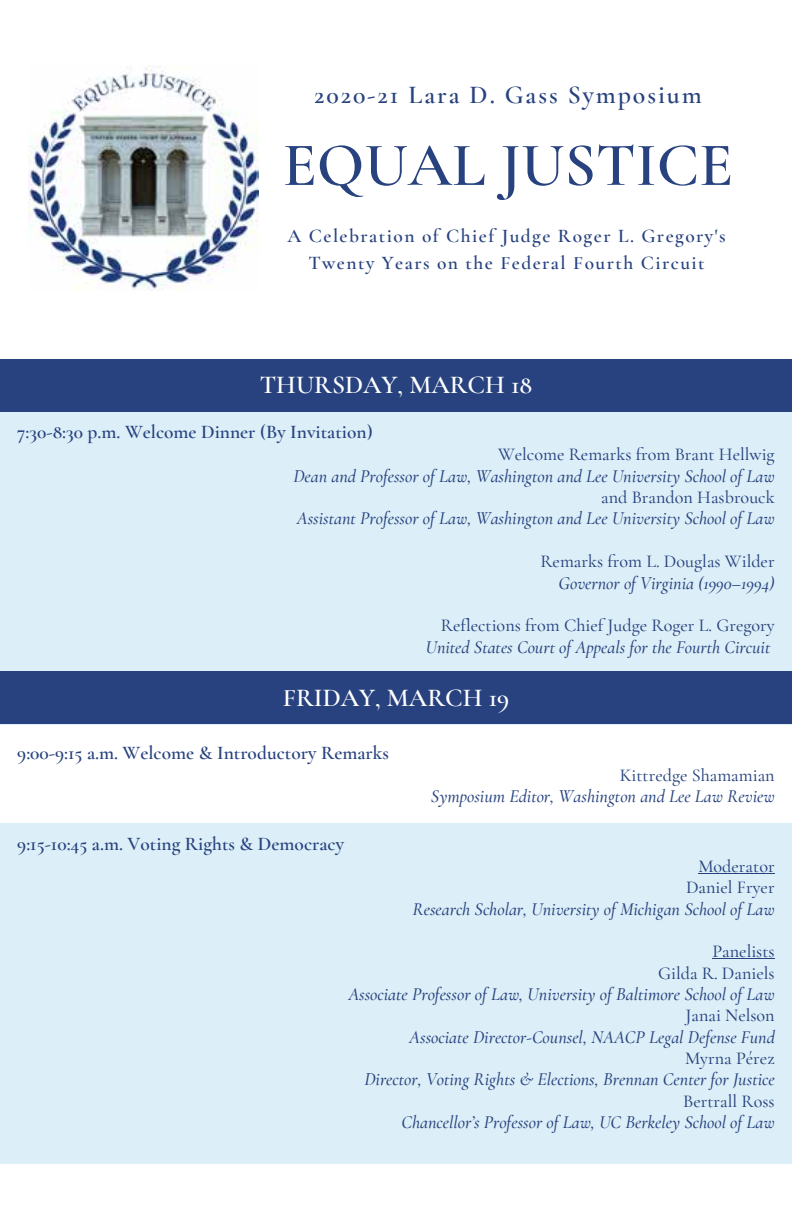
<style>
.page{position:relative;width:792px;height:1224px;background:#fff}
.page>*{position:absolute;margin:0;border:0;box-sizing:border-box;transform-origin:0 0}
.t1{font:600 62.2px "Cormorant Garamond";color:#27427e}
.t2{font:600 25.8px "Cormorant Garamond";color:#fff}
.t3{font:600 25.8px "Cormorant Garamond";letter-spacing:.075em;color:#27427e}
.t4{font:600 19.4px "Cormorant Garamond";color:#27427e}
.t5{font:600 19.4px/27.2px "Cormorant Garamond";letter-spacing:.075em;color:#27427e;text-align:center}
.t6{font:italic 500 18.2px/21.4px "Cormorant Garamond";color:#27427e;text-align:right}
.s1{font-style:normal}
</style>
<div class="page">
<img style="left:29px;top:66px;width:229px;height:225px">
<div style="left:0;top:410px;width:792px;height:315px;background:#dceff8"></div>
<div style="left:0;top:823px;width:792px;height:341px;background:#dceff8"></div>
<div style="left:0;top:359px;width:792px;height:53px;background:#27427e"></div>
<hr style="left:698px;top:873px;width:77px;height:1px;background:#27427e">
<hr style="left:712px;top:958px;width:63px;height:1px;background:#27427e">
<div style="left:0;top:672px;width:792px;height:52px;background:#27427e"></div>
<p class="t3" style="left:314px;top:79px;width:389px">2020-21 Lara D. Gass Symposium</p>
<p class="t1" style="left:283px;top:127px;width:452px">EQUAL JUSTICE</p>
<p class="t5" style="left:288px;top:222px;width:440px">A Celebration of Chief Judge Roger L. Gregory's<br>Twenty Years on the Federal Fourth Circuit</p>
<p class="t2" style="left:260px;top:369px;width:274px">THURSDAY, MARCH 18</p>
<p class="t4" style="left:17px;top:420px;width:357px">7:30-8:30 p.m. Welcome Dinner (By Invitation)</p>
<p class="t6" style="left:293px;top:444px;width:483px"><span class="s1">Welcome Remarks from Brant Hellwig<br></span>Dean and Professor of Law, Washington and Lee University School of Law <span class="s1">and Brandon Hasbrouck<br></span>Assistant Professor of Law, Washington and Lee University School of Law</p>
<p class="t6" style="left:540px;top:551px;width:236px"><span class="s1">Remarks from L. Douglas Wilder<br></span>Governor of Virginia (1990–1994)</p>
<p class="t6" style="left:426px;top:615px;width:350px"><span class="s1">Reflections from Chief Judge Roger L. Gregory<br></span>United States Court of Appeals for the Fourth Circuit</p>
<p class="t2" style="left:283px;top:682px;width:228px">FRIDAY, MARCH 19</p>
<p class="t4" style="left:17px;top:740px;width:373px">9:00-9:15 a.m. Welcome &amp; Introductory Remarks</p>
<p class="t4" style="left:17px;top:831px;width:328px">9:15-10:45 a.m. Voting Rights &amp; Democracy</p>
<p class="t6" style="left:431px;top:764px;width:345px"><span class="s1">Kittredge Shamamian<br></span>Symposium Editor, Washington and Lee Law Review</p>
<p class="t6" style="left:413px;top:855px;width:364px"><span class="s1">Moderator<br>Daniel Fryer<br></span>Research Scholar, University of Michigan School of Law</p>
<p class="t6" style="left:348px;top:941px;width:428px"><span class="s1">Panelists<br>Gilda R. Daniels<br></span>Associate Professor of Law, University of Baltimore School of Law <span class="s1">Janai Nelson<br></span>Associate Director-Counsel, NAACP Legal Defense Fund<br><span class="s1">Myrna Pérez<br></span>Director, Voting Rights &amp; Elections, Brennan Center for Justice <span class="s1">Bertrall Ross<br></span>Chancellor’s Professor of Law, UC Berkeley School of Law</p>
</div>
